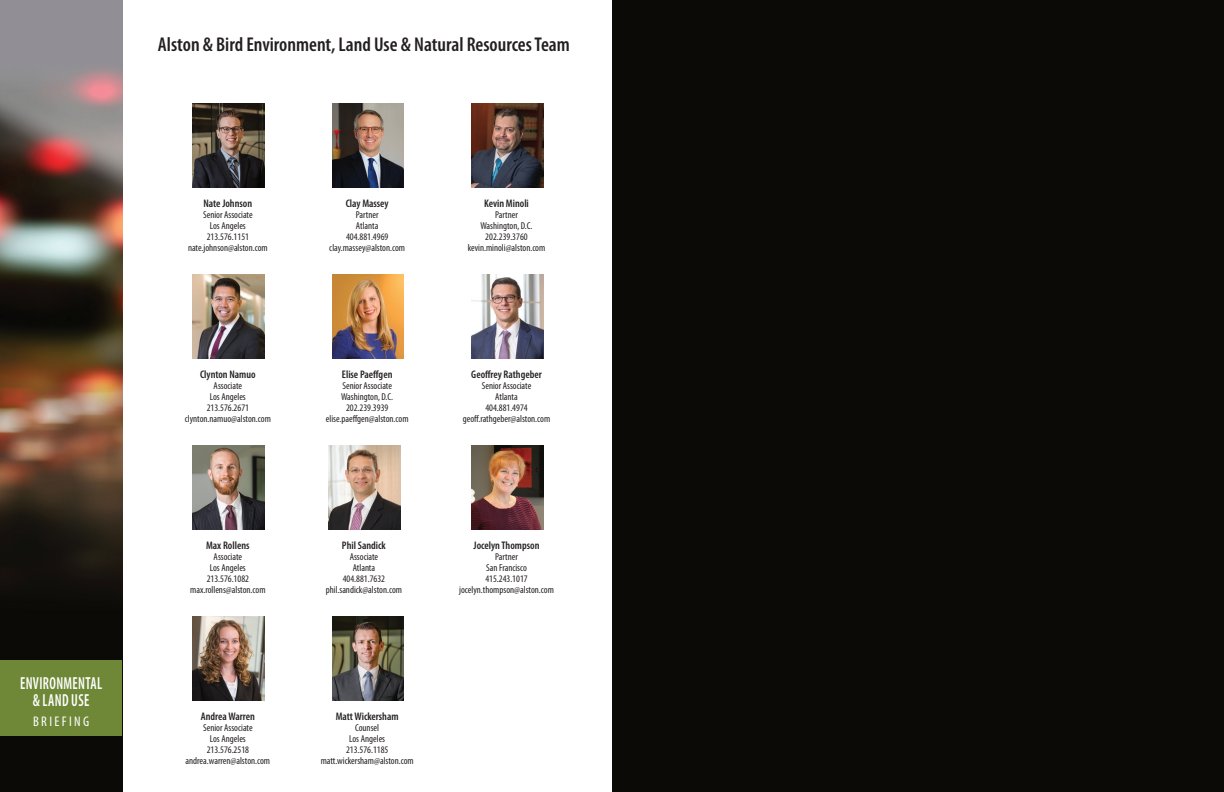
<style>
.page{position:relative;width:1224px;height:792px;background:#fff}
.page>*{position:absolute;margin:0;border:0;box-sizing:border-box;transform-origin:0 0}
.t1{font:600 condensed 20px "Myriad Pro";color:#231f20}
.t2{font:600 condensed 17.5px/16.8px "Myriad Pro";letter-spacing:.025em;color:#fff;text-align:center;scale:.8 1}
.t3{font:condensed 14px "Myriad Pro";letter-spacing:.17em;color:#fff}
.t4{font:600 condensed 11px "Myriad Pro";color:#231f20}
.t5{font:condensed 10px/11px "Myriad Pro";color:#231f20;text-align:center}
</style>
<div class="page">
<img style="left:0;top:0;width:122px;height:792px">
<div style="left:0;top:661px;width:122px;height:75px;background:#6e8837"></div>
<img style="left:193px;top:103px;width:72px;height:84px">
<img style="left:332px;top:103px;width:72px;height:84px">
<img style="left:472px;top:103px;width:71px;height:84px">
<img style="left:193px;top:275px;width:72px;height:83px">
<img style="left:332px;top:275px;width:72px;height:83px">
<img style="left:472px;top:275px;width:71px;height:83px">
<img style="left:193px;top:446px;width:72px;height:84px">
<img style="left:329px;top:446px;width:72px;height:84px">
<img style="left:472px;top:446px;width:71px;height:84px">
<img style="left:193px;top:617px;width:72px;height:84px">
<img style="left:332px;top:617px;width:72px;height:84px">
<div style="left:612px;top:0;width:612px;height:792px;background:#0b0a07"></div>
<h1 class="t1" style="left:158px;top:33px;width:414px">Alston &amp; Bird Environment, Land Use &amp; Natural Resources Team</h1>
<h2 class="t2" style="left:20px;top:675px;width:104px">ENVIRONMENTAL &amp; LAND USE</h2>
<h3 class="t3" style="left:33px;top:713px;width:58px">BRIEFING</h3>
<p class="t4" style="left:204px;top:197px;width:50px">Nate Johnson</p>
<p class="t5" style="left:188px;top:209px;width:81px">Senior Associate<br>Los Angeles<br>213.576.1151 nate.johnson@alston.com</p>
<p class="t4" style="left:200px;top:368px;width:57px">Clynton Namuo</p>
<p class="t5" style="left:185px;top:380px;width:87px">Associate<br>Los Angeles<br>213.576.2671 clynton.namuo@alston.com</p>
<p class="t4" style="left:206px;top:539px;width:45px">Max Rollens</p>
<p class="t5" style="left:190px;top:551px;width:77px">Associate<br>Los Angeles<br>213.576.1082 max.rollens@alston.com</p>
<p class="t4" style="left:201px;top:710px;width:55px">Andrea Warren</p>
<p class="t5" style="left:186px;top:722px;width:86px">Senior Associate<br>Los Angeles<br>213.576.2518 andrea.warren@alston.com</p>
<p class="t4" style="left:346px;top:197px;width:44px">Clay Massey</p>
<p class="t5" style="left:329px;top:209px;width:77px">Partner<br>Atlanta<br>404.881.4969 clay.massey@alston.com</p>
<p class="t4" style="left:342px;top:368px;width:52px">Elise Paeffgen</p>
<p class="t5" style="left:326px;top:380px;width:84px">Senior Associate<br>Washington, D.C.<br>202.239.3939 elise.paeffgen@alston.com</p>
<p class="t4" style="left:484px;top:197px;width:46px">Kevin Minoli</p>
<p class="t5" style="left:468px;top:209px;width:79px">Partner<br>Washington, D.C.<br>202.239.3760 kevin.minoli@alston.com</p>
<p class="t4" style="left:471px;top:368px;width:72px">Geoffrey Rathgeber</p>
<p class="t5" style="left:463px;top:380px;width:89px">Senior Associate<br>Atlanta<br>404.881.4974 geoff.rathgeber@alston.com</p>
<p class="t4" style="left:342px;top:539px;width:45px">Phil Sandick</p>
<p class="t5" style="left:326px;top:551px;width:78px">Associate<br>Atlanta<br>404.881.7632 phil.sandick@alston.com</p>
<p class="t4" style="left:474px;top:539px;width:67px">Jocelyn Thompson</p>
<p class="t5" style="left:459px;top:551px;width:96px">Partner<br>San Francisco<br>415.243.1017 jocelyn.thompson@alston.com</p>
<p class="t4" style="left:336px;top:710px;width:64px">Matt Wickersham</p>
<p class="t5" style="left:321px;top:722px;width:95px">Counsel<br>Los Angeles<br>213.576.1185 matt.wickersham@alston.com</p>
</div>
